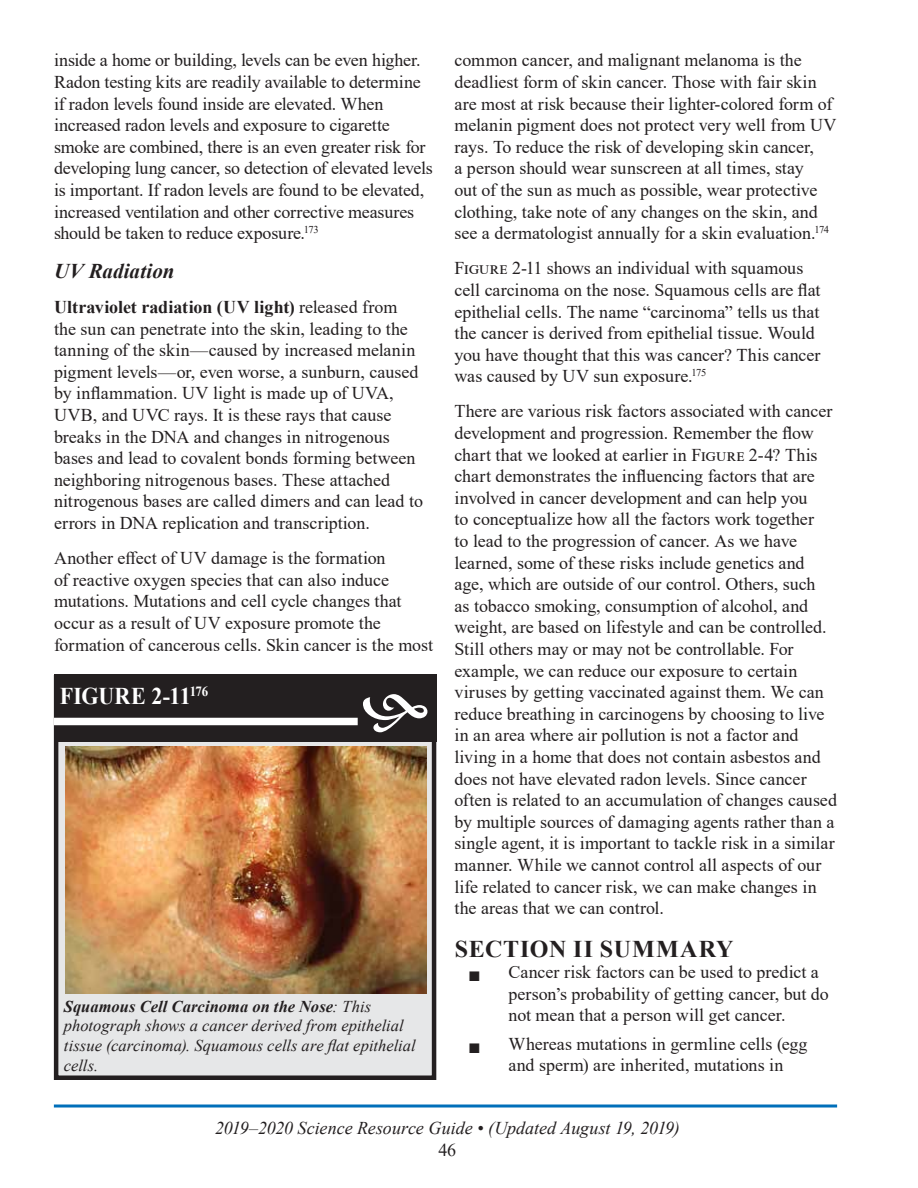
<style>
.page{position:relative;width:918px;height:1188px;background:#fff}
.page>*{position:absolute;margin:0;border:0;box-sizing:border-box;transform-origin:0 0}
.t1{font:700 24px "Times New Roman";letter-spacing:.025em;color:#231f20}
.t2{font:700 24px "Times New Roman";letter-spacing:-.005em;color:#fff;scale:.92 1}
.t3{font:italic 700 21px "Times New Roman";letter-spacing:.005em;color:#231f20}
.t4{font:18px/21.6px "Times New Roman";letter-spacing:-.005em;color:#231f20}
.t5{font:italic 18px "Times New Roman";letter-spacing:-.005em;color:#231f20}
.t6{font:italic 16.5px/19.8px "Times New Roman";letter-spacing:.005em;color:#231f20}
.s1{font-weight:700}
.s2{font-size:21px}
</style>
<div class="page">
<hr style="left:54px;top:1105px;width:783px;height:3px;background:#006fba">
<div style="left:54px;top:675px;width:382px;height:405px;background:#e6e7e8;border:4px solid #231f20"></div>
<div style="left:54px;top:674px;width:382px;height:68px;background:#231f20"></div>
<img style="left:66px;top:747px;width:360px;height:247px">
<svg style="left:363px;top:694px;width:64px;height:38px"></svg>
<div style="left:54px;top:718px;width:304px;height:7px;background:#fff"></div>
<p class="t4" style="left:54px;top:49px;width:380px">inside a home or building, levels can be even higher.<br>Radon testing kits are readily available to determine if radon levels found inside are elevated. When increased radon levels and exposure to cigarette smoke are combined, there is an even greater risk for developing lung cancer, so detection of elevated levels is important. If radon levels are found to be elevated, increased ventilation and other corrective measures should be taken to reduce exposure.<sup>173</sup></p>
<p class="t3" style="left:54px;top:256px;width:122px">UV Radiation</p>
<p class="t4" style="left:54px;top:296px;width:371px"><span class="s1">Ultraviolet radiation (UV light)</span> released from the sun can penetrate into the skin, leading to the tanning of the skin—caused by increased melanin pigment levels—or, even worse, a sunburn, caused by inflammation. UV light is made up of UVA, UVB, and UVC rays. It is these rays that cause breaks in the DNA and changes in nitrogenous bases and lead to covalent bonds forming between neighboring nitrogenous bases. These attached nitrogenous bases are called dimers and can lead to errors in DNA replication and transcription.</p>
<p class="t4" style="left:54px;top:547px;width:381px">Another effect of UV damage is the formation<br>of reactive oxygen species that can also induce mutations. Mutations and cell cycle changes that occur as a result of UV exposure promote the formation of cancerous cells. Skin cancer is the most</p>
<h1 class="t2" style="left:60px;top:679px;width:163px">FIGURE 2-11<sup>176</sup></h1>
<p class="t6" style="left:64px;top:996px;width:353px"><span class="s1">Squamous Cell Carcinoma on the Nose</span>: This photograph shows a cancer derived from epithelial tissue (carcinoma). Squamous cells are flat epithelial cells.</p>
<p class="t4" style="left:454px;top:49px;width:384px">common cancer, and malignant melanoma is the deadliest form of skin cancer. Those with fair skin are most at risk because their lighter-colored form of melanin pigment does not protect very well from UV rays. To reduce the risk of developing skin cancer,<br>a person should wear sunscreen at all times, stay<br>out of the sun as much as possible, wear protective clothing, take note of any changes on the skin, and see a dermatologist annually for a skin evaluation.<sup>174</sup></p>
<p class="t4" style="left:454px;top:257px;width:368px">Figure 2-11 shows an individual with squamous cell carcinoma on the nose. Squamous cells are flat epithelial cells. The name “carcinoma” tells us that the cancer is derived from epithelial tissue. Would you have thought that this was cancer? This cancer was caused by UV sun exposure.<sup>175</sup></p>
<p class="t4" style="left:454px;top:400px;width:384px">There are various risk factors associated with cancer development and progression. Remember the flow chart that we looked at earlier in Figure 2-4? This chart demonstrates the influencing factors that are involved in cancer development and can help you<br>to conceptualize how all the factors work together<br>to lead to the progression of cancer. As we have learned, some of these risks include genetics and age, which are outside of our control. Others, such<br>as tobacco smoking, consumption of alcohol, and weight, are based on lifestyle and can be controlled.<br>Still others may or may not be controllable. For example, we can reduce our exposure to certain viruses by getting vaccinated against them. We can reduce breathing in carcinogens by choosing to live in an area where air pollution is not a factor and living in a home that does not contain asbestos and does not have elevated radon levels. Since cancer often is related to an accumulation of changes caused by multiple sources of damaging agents rather than a single agent, it is important to tackle risk in a similar manner. While we cannot control all aspects of our life related to cancer risk, we can make changes in the areas that we can control.</p>
<h1 class="t1" style="left:455px;top:931px;width:280px">SECTION II SUMMARY</h1>
<p class="t4" style="left:508px;top:961px;width:322px;text-indent:-40px"><span class="s2">■</span> Cancer risk factors can be used to predict a person’s probability of getting cancer, but do not mean that a person will get cancer.</p>
<p class="t4" style="left:508px;top:1032px;width:301px;text-indent:-40px"><span class="s2">■</span> Whereas mutations in germline cells (egg and sperm) are inherited, mutations in</p>
<p class="t5" style="left:215px;top:1116px;width:466px">2019–2020 Science Resource Guide • (Updated August 19, 2019)</p>
<p class="t4" style="left:438px;top:1138px;width:19px">46</p>
</div>
